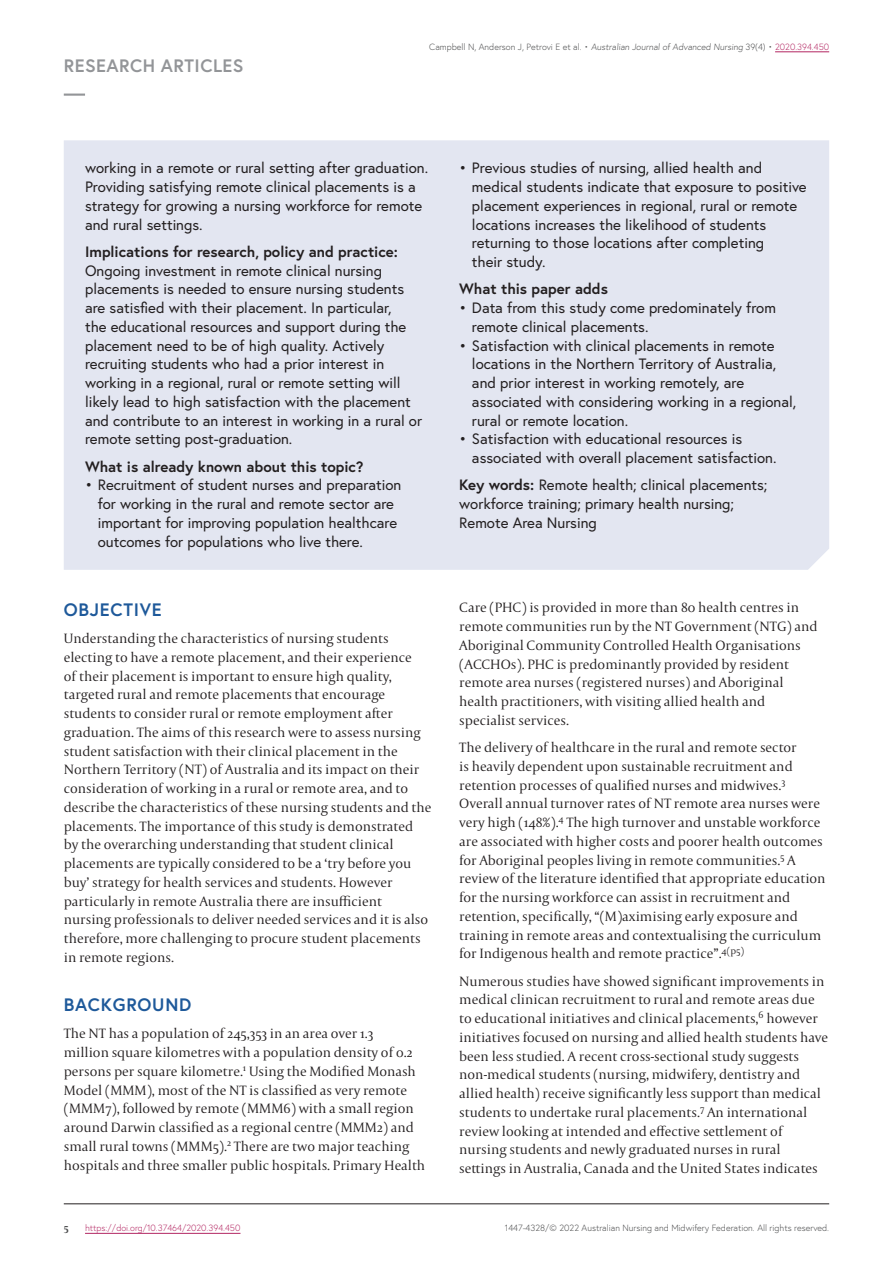
<style>
.page{position:relative;width:893px;height:1263px;background:#fff}
.page>*{position:absolute;margin:0;border:0;box-sizing:border-box;transform-origin:0 0}
.t1{font:700 18px "Europa";letter-spacing:.04em;color:#1e599a}
.t2{font:700 18px "Europa";color:#939598}
.t3{font:15px/18.8px "Europa";color:#231f20}
.t4{font:700 15px "Europa";color:#231f20}
.t5{font:300 14.25px/18.8px "Capitolium 2";color:#231f20}
.t6{font:700 10.5px "Capitolium 2";color:#4b4c4d}
.t7{font:300 9px "Europa";color:#4b4c4d}
.t8{font:300 9px "Europa";color:#b32662}
.s1{color:#b32662}
.s2{font-weight:700}
</style>
<div class="page">
<hr style="left:64px;top:1203px;width:765px;height:1px;background:#231f20">
<hr style="left:64px;top:94px;width:21px;height:2px;background:#939598">
<hr style="left:775px;top:52px;width:54px;height:1px;background:#b32662">
<hr style="left:85px;top:1233px;width:155px;height:1px;background:#b32662">
<div style="left:64px;top:140px;width:765px;height:430px;background:#e3e6f1"></div>
<p class="t2" style="left:64px;top:54px;width:13px">research</p>
<p class="t2" style="left:161px;top:54px;width:12px">articles</p>
<p class="t7" style="left:429px;top:41px;width:401px">Campbell N, Anderson J, Petrovi E et al. • Australian Journal of Advanced Nursing 39(4) • <span class="s1">2020.394.450</span></p>
<p class="t3" style="left:85px;top:158px;width:345px">working in a remote or rural setting after graduation.<br>Providing satisfying remote clinical placements is a strategy for growing a nursing workforce for remote and rural settings.</p>
<p class="t4" style="left:85px;top:241px;width:314px">Implications for research, policy and practice:</p>
<p class="t3" style="left:85px;top:261px;width:339px">Ongoing investment in remote clinical nursing placements is needed to ensure nursing students are satisfied with their placement. In particular,<br>the educational resources and support during the placement need to be of high quality. Actively recruiting students who had a prior interest in working in a regional, rural or remote setting will likely lead to high satisfaction with the placement and contribute to an interest in working in a rural or remote setting post-graduation.</p>
<p class="t4" style="left:85px;top:456px;width:280px">What is already known about this topic?</p>
<p class="t3" style="left:98px;top:475px;width:305px;text-indent:-13px">• Recruitment of student nurses and preparation for working in the rural and remote sector are important for improving population healthcare outcomes for populations who live there.</p>
<p class="t1" style="left:64px;top:597px;width:99px">OBJECTIVE</p>
<p class="t5" style="left:64px;top:629px;width:369px">Understanding the characteristics of nursing students electing to have a remote placement, and their experience<br>of their placement is important to ensure high quality, targeted rural and remote placements that encourage students to consider rural or remote employment after graduation. The aims of this research were to assess nursing student satisfaction with their clinical placement in the Northern Territory (NT) of Australia and its impact on their consideration of working in a rural or remote area, and to describe the characteristics of these nursing students and the placements. The importance of this study is demonstrated<br>by the overarching understanding that student clinical placements are typically considered to be a ‘try before you buy’ strategy for health services and students. However particularly in remote Australia there are insufficient nursing professionals to deliver needed services and it is also therefore, more challenging to procure student placements in remote regions.</p>
<p class="t1" style="left:64px;top:992px;width:129px">BACKGROUND</p>
<p class="t5" style="left:64px;top:1024px;width:363px">The NT has a population of 245,353 in an area over 1.3<br>million square kilometres with a population density of 0.2 persons per square kilometre.<sup>1</sup> Using the Modified Monash Model (MMM), most of the NT is classified as very remote (MMM7), followed by remote (MMM6) with a small region around Darwin classified as a regional centre (MMM2) and small rural towns (MMM5).<sup>2</sup> There are two major teaching hospitals and three smaller public hospitals. Primary Health</p>
<p class="t3" style="left:472px;top:158px;width:336px;text-indent:-13px">• Previous studies of nursing, allied health and medical students indicate that exposure to positive placement experiences in regional, rural or remote locations increases the likelihood of students returning to those locations after completing<br>their study.</p>
<p class="t4" style="left:459px;top:279px;width:150px">What this paper adds</p>
<p class="t3" style="left:472px;top:298px;width:306px;text-indent:-13px">• Data from this study come predominately from remote clinical placements.</p>
<p class="t3" style="left:472px;top:336px;width:326px;text-indent:-13px">• Satisfaction with clinical placements in remote locations in the Northern Territory of Australia, and prior interest in working remotely, are associated with considering working in a regional, rural or remote location.</p>
<p class="t3" style="left:472px;top:429px;width:306px;text-indent:-13px">• Satisfaction with educational resources is associated with overall placement satisfaction.</p>
<p class="t3" style="left:459px;top:475px;width:310px"><span class="s2">Key words:</span> Remote health; clinical placements; workforce training; primary health nursing;<br>Remote Area Nursing</p>
<p class="t5" style="left:459px;top:598px;width:360px">Care (PHC) is provided in more than 80 health centres in remote communities run by the NT Government (NTG) and Aboriginal Community Controlled Health Organisations (ACCHOs). PHC is predominantly provided by resident remote area nurses (registered nurses) and Aboriginal health practitioners, with visiting allied health and specialist services.</p>
<p class="t5" style="left:459px;top:738px;width:368px">The delivery of healthcare in the rural and remote sector<br>is heavily dependent upon sustainable recruitment and retention processes of qualified nurses and midwives.<sup>3<br></sup>Overall annual turnover rates of NT remote area nurses were very high (148%).<sup>4</sup> The high turnover and unstable workforce are associated with higher costs and poorer health outcomes for Aboriginal peoples living in remote communities.<sup>5</sup> A review of the literature identified that appropriate education for the nursing workforce can assist in recruitment and retention, specifically, “(M)aximising early exposure and training in remote areas and contextualising the curriculum for Indigenous health and remote practice”.<sup>4(p5)</sup></p>
<p class="t5" style="left:459px;top:971px;width:371px">Numerous studies have showed significant improvements in medical clinican recruitment to rural and remote areas due to educational initiatives and clinical placements,<sup>6</sup> however initiatives focused on nursing and allied health students have been less studied. A recent cross-sectional study suggests non-medical students (nursing, midwifery, dentistry and allied health) receive significantly less support than medical students to undertake rural placements.<sup>7</sup> An international review looking at intended and effective settlement of nursing students and newly graduated nurses in rural settings in Australia, Canada and the United States indicates</p>
<p class="t6" style="left:64px;top:1220px;width:6px">5</p>
<p class="t7" style="left:505px;top:1222px;width:326px">1447-4328/© 2022 Australian Nursing and Midwifery Federation. All rights reserved.</p>
<p class="t8" style="left:85px;top:1222px;width:157px">https://doi.org/10.37464/2020.394.450</p>
</div>
